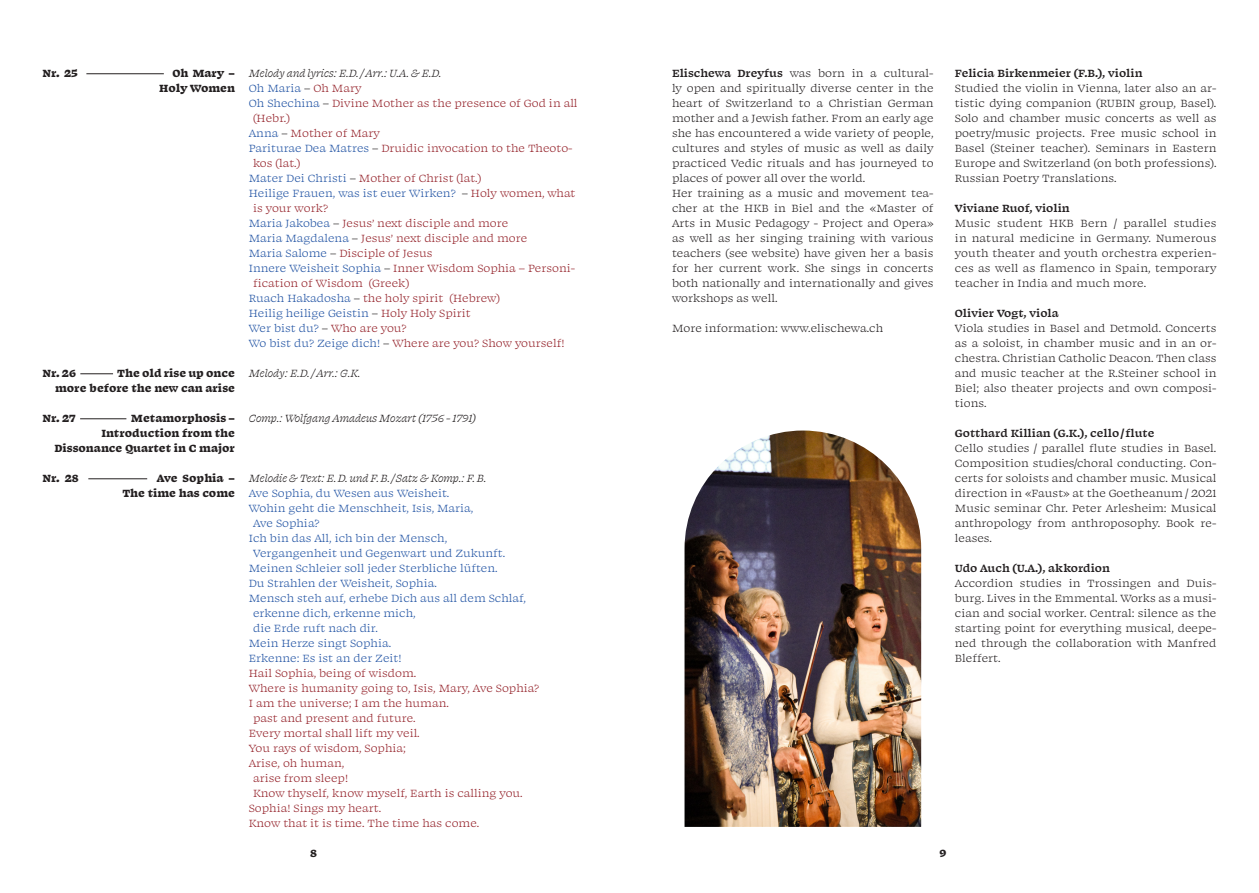
<style>
.page{position:relative;width:1259px;height:893px;background:#fff}
.page>*{position:absolute;margin:0;border:0;box-sizing:border-box;transform-origin:0 0}
.t1{font:12px/15px "Swear Text";color:#231f20;text-align:justify}
.t2{font:12px "Swear Text";color:#95232b}
.t3{font:12px "Swear Text";color:#2254a4}
.t4{font:900 12px/15px "Swear Text";color:#231f20;text-align:right}
.t5{font:12px "Swear Text Cilati";color:#231f20}
.t6{font:700 12px "Swear Text";color:#231f20}
.s1{color:#231f20}
.s2{color:#95232b}
.s3{color:#2254a4}
.s4{font-weight:700}
</style>
<div class="page">
<hr style="left:86px;top:73px;width:78px;height:1px;background:#231f20">
<hr style="left:80px;top:373px;width:33px;height:1px;background:#231f20">
<hr style="left:80px;top:418px;width:46px;height:1px;background:#231f20">
<hr style="left:88px;top:478px;width:59px;height:1px;background:#231f20">
<img style="left:684px;top:430px;width:237px;height:397px">
<p class="t4" style="left:43px;top:65px;width:37px">Nr. 25</p>
<p class="t4" style="left:159px;top:65px;width:77px">Oh Mary –<br>Holy Women</p>
<p class="t4" style="left:55px;top:365px;width:181px">The old rise up once<br>more before the new can arise</p>
<p class="t4" style="left:43px;top:410px;width:35px">Nr. 27</p>
<p class="t4" style="left:43px;top:365px;width:35px">Nr. 26</p>
<p class="t4" style="left:54px;top:410px;width:182px">Metamorphosis –<br>Introduction from the<br>Dissonance Quartet in C major</p>
<p class="t4" style="left:43px;top:470px;width:38px">Nr. 28</p>
<p class="t4" style="left:122px;top:470px;width:114px">Ave Sophia –<br>The time has come</p>
<p class="t5" style="left:249px;top:65px;width:194px">Melody and lyrics: E.D. / Arr.: U.A. &amp; E.D.</p>
<p class="t3" style="left:249px;top:80px;width:114px">Oh Maria <span class="s1">–</span> <span class="s2">Oh Mary</span></p>
<p class="t2" style="left:249px;top:95px;width:330px"><span class="s3">Oh Shechina</span> <span class="s1">–</span> Divine Mother as the presence of God in all</p>
<p class="t2" style="left:253px;top:110px;width:38px">(Hebr.)</p>
<p class="t2" style="left:249px;top:125px;width:133px"><span class="s3">Anna</span> <span class="s1">–</span> Mother of Mary</p>
<p class="t2" style="left:249px;top:140px;width:325px"><span class="s3">Pariturae Dea Matres</span> <span class="s1">–</span> Druidic invocation to the Theoto-</p>
<p class="t2" style="left:253px;top:155px;width:49px">kos (lat.)</p>
<p class="t2" style="left:249px;top:170px;width:234px"><span class="s3">Mater Dei Christi</span> <span class="s1">–</span> Mother of Christ (lat.)</p>
<p class="t3" style="left:249px;top:185px;width:328px">Heilige Frauen, was ist euer Wirken? <span class="s1">–</span> <span class="s2">Holy women, what</span></p>
<p class="t2" style="left:253px;top:200px;width:77px">is your work?</p>
<p class="t2" style="left:249px;top:215px;width:261px"><span class="s3">Maria Jakobea</span> <span class="s1">–</span> Jesus’ next disciple and more</p>
<p class="t2" style="left:249px;top:230px;width:280px"><span class="s3">Maria Magdalena</span> <span class="s1">–</span> Jesus’ next disciple and more</p>
<p class="t2" style="left:249px;top:245px;width:185px"><span class="s3">Maria Salome</span> <span class="s1">–</span> Disciple of Jesus</p>
<p class="t2" style="left:249px;top:260px;width:328px"><span class="s3">Innere Weisheit Sophia</span> <span class="s1">–</span> Inner Wisdom Sophia – Personi-</p>
<p class="t2" style="left:253px;top:275px;width:158px">fication of Wisdom (Greek)</p>
<p class="t2" style="left:249px;top:290px;width:253px"><span class="s3">Ruach Hakadosha</span> <span class="s1">–</span> the holy spirit (Hebrew)</p>
<p class="t3" style="left:249px;top:305px;width:223px">Heilig heilige Geistin <span class="s1">–</span> <span class="s2">Holy Holy Spirit</span></p>
<p class="t3" style="left:249px;top:320px;width:159px">Wer bist du? <span class="s1">–</span> <span class="s2">Who are you?</span></p>
<p class="t2" style="left:249px;top:335px;width:317px"><span class="s3">Wo bist du? Zeige dich!</span> <span class="s1">–</span> Where are you? Show yourself!</p>
<p class="t5" style="left:249px;top:365px;width:113px">Melody: E.D. / Arr.: G.K.</p>
<p class="t5" style="left:249px;top:410px;width:229px">Comp.: Wolfgang Amadeus Mozart (1756 - 1791)</p>
<p class="t5" style="left:249px;top:470px;width:239px">Melodie &amp; Text: E.D. und F.B. /Satz &amp; Komp.: F.B.</p>
<p class="t3" style="left:249px;top:485px;width:202px">Ave Sophia, du Wesen aus Weisheit.</p>
<p class="t3" style="left:249px;top:500px;width:226px">Wohin geht die Menschheit, Isis, Maria,</p>
<p class="t3" style="left:253px;top:515px;width:68px">Ave Sophia?</p>
<p class="t3" style="left:249px;top:530px;width:200px">Ich bin das All, ich bin der Mensch,</p>
<p class="t3" style="left:253px;top:545px;width:254px">Vergangenheit und Gegenwart und Zukunft.</p>
<p class="t3" style="left:249px;top:560px;width:250px">Meinen Schleier soll jeder Sterbliche lüften.</p>
<p class="t3" style="left:249px;top:575px;width:189px">Du Strahlen der Weisheit, Sophia.</p>
<p class="t3" style="left:249px;top:590px;width:279px">Mensch steh auf, erhebe Dich aus all dem Schlaf,</p>
<p class="t3" style="left:253px;top:605px;width:164px">erkenne dich, erkenne mich,</p>
<p class="t3" style="left:253px;top:620px;width:126px">die Erde ruft nach dir.</p>
<p class="t3" style="left:249px;top:635px;width:144px">Mein Herze singt Sophia.</p>
<p class="t3" style="left:249px;top:650px;width:154px">Erkenne: Es ist an der Zeit!</p>
<p class="t2" style="left:249px;top:665px;width:169px">Hail Sophia, being of wisdom.</p>
<p class="t2" style="left:249px;top:680px;width:292px">Where is humanity going to, Isis, Mary, Ave Sophia?</p>
<p class="t2" style="left:249px;top:695px;width:202px">I am the universe; I am the human.</p>
<p class="t2" style="left:253px;top:710px;width:164px">past and present and future.</p>
<p class="t2" style="left:249px;top:725px;width:172px">Every mortal shall lift my veil.</p>
<p class="t2" style="left:249px;top:740px;width:159px">You rays of wisdom, Sophia;</p>
<p class="t2" style="left:249px;top:755px;width:97px">Arise, oh human,</p>
<p class="t2" style="left:253px;top:770px;width:97px">arise from sleep!</p>
<p class="t2" style="left:253px;top:785px;width:271px">Know thyself, know myself, Earth is calling you.</p>
<p class="t2" style="left:249px;top:800px;width:134px">Sophia! Sings my heart.</p>
<p class="t2" style="left:249px;top:815px;width:232px">Know that it is time. The time has come.</p>
<p class="t1" style="left:672px;top:65px;width:263px;text-align:left"><span class="s4">Elischewa Dreyfus</span> was born in a cultural&shy;ly open and spiritually diverse center in the heart of Switzerland to a Christian German mother and a Jewish father. From an early age she has encountered a wide variety of people, cultures and styles of music as well as daily practiced Vedic rituals and has journeyed to places of power all over the world.<br>Her training as a music and movement tea&shy;cher at the HKB in Biel and the «Master of Arts in Music Pedagogy - Project and Opera» as well as her singing training with various teachers (see website) have given her a basis for her current work. She sings in concerts both nationally and internationally and gives workshops as well.</p>
<p class="t1" style="left:672px;top:320px;width:213px">More information: www.elischewa.ch</p>
<p class="t6" style="left:955px;top:65px;width:189px">Felicia Birkenmeier (F.B.), violin</p>
<p class="t1" style="left:955px;top:80px;width:263px">Studied the violin in Vienna, later also an ar&shy;tistic dying companion (RUBIN group, Basel).<br>Solo and chamber music concerts as well as poetry/music projects. Free music school in Basel (Steiner teacher). Seminars in Eastern Europe and Switzerland (on both professions).<br>Russian Poetry Translations.</p>
<p class="t6" style="left:955px;top:200px;width:116px">Viviane Ruof, violin</p>
<p class="t1" style="left:955px;top:215px;width:263px">Music student HKB Bern / parallel studies in natural medicine in Germany. Numerous youth theater and youth orchestra experien&shy;ces as well as flamenco in Spain, temporary teacher in India and much more.</p>
<p class="t6" style="left:955px;top:305px;width:105px">Olivier Vogt, viola</p>
<p class="t1" style="left:955px;top:320px;width:263px">Viola studies in Basel and Detmold. Concerts as a soloist, in chamber music and in an or&shy;chestra. Christian Catholic Deacon. Then class and music teacher at the R.Steiner school in Biel; also theater projects and own composi&shy;tions.</p>
<p class="t6" style="left:955px;top:425px;width:201px">Gotthard Killian (G.K.), cello/ flute</p>
<p class="t1" style="left:955px;top:440px;width:263px">Cello studies / parallel flute studies in Basel.<br>Composition studies/choral conducting. Con&shy;certs for soloists and chamber music. Musical direction in «Faust» at the Goetheanum / 2021<br>Music seminar Chr. Peter Arlesheim: Musical anthropology from anthroposophy. Book re&shy;leases.</p>
<p class="t6" style="left:955px;top:560px;width:157px">Udo Auch (U.A.), akkordion</p>
<p class="t1" style="left:955px;top:575px;width:263px">Accordion studies in Trossingen and Duis&shy;burg. Lives in the Emmental. Works as a musi&shy;cian and social worker. Central: silence as the starting point for everything musical, deepe&shy;ned through the collaboration with Manfred Bleffert.</p>
<p class="t4" style="left:310px;top:845px;width:8px">8</p>
<p class="t4" style="left:939px;top:845px;width:8px">9</p>
</div>
